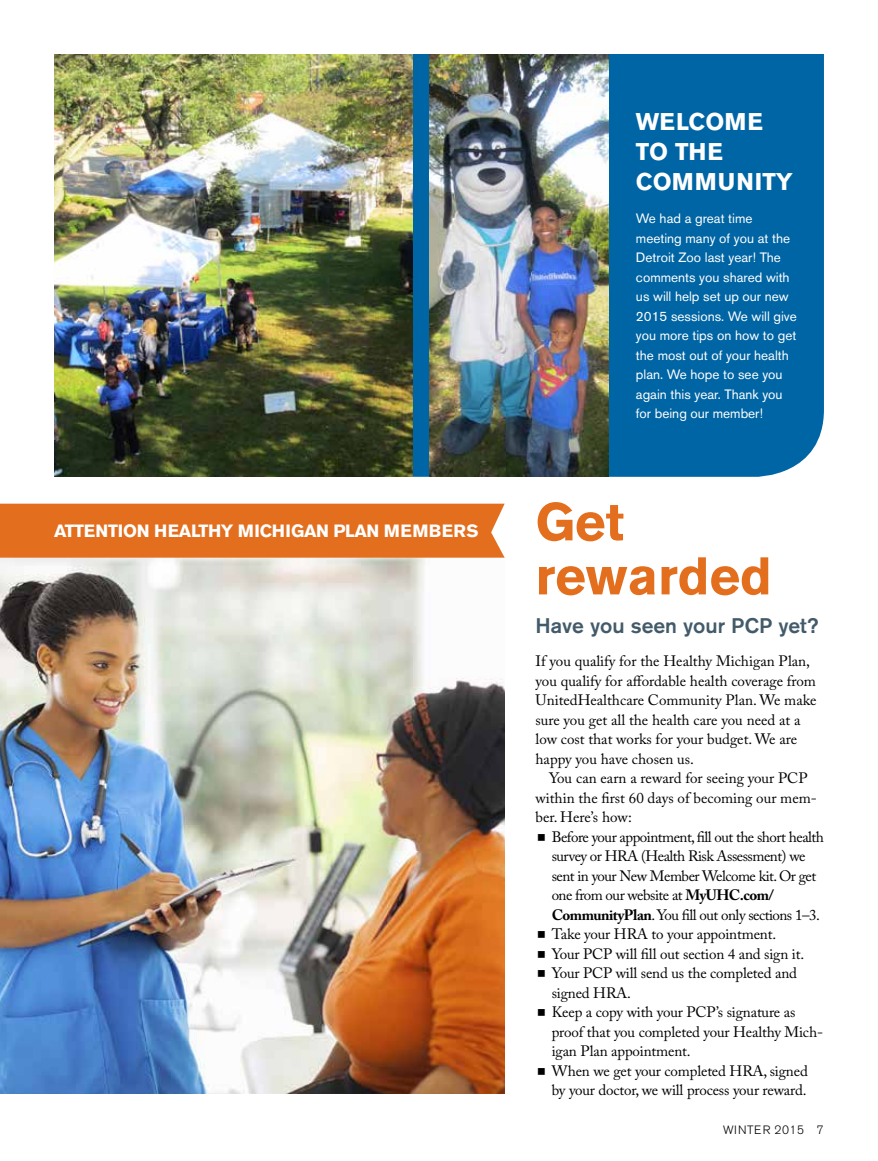
<style>
.page{position:relative;width:878px;height:1161px;background:#fff}
.page>*{position:absolute;margin:0;border:0;box-sizing:border-box;transform-origin:0 0}
.t1{font:700 52.5px/54px "Akzidenz Grotesk BE";color:#e36f1e}
.t2{font:700 24px/30px "Akzidenz Grotesk BE";color:#fff}
.t3{font:500 21px "Akzidenz Grotesk BE";color:#425a69}
.t4{font:700 17.7px "Akzidenz Grotesk BE";letter-spacing:-.02em;color:#fff}
.t5{font:15px/19.5px "Adobe Caslon Pro";letter-spacing:-.01em;color:#000}
.t6{font:13.5px/19.5px "Akzidenz Grotesk BE";color:#fff}
.t7{font:300 12px "Akzidenz Grotesk BE";letter-spacing:.05em;color:#000}
.s1{font-weight:700}
</style>
<div class="page">
<img style="left:0;top:558px;width:504px;height:535px">
<div style="left:413px;top:54px;width:411px;height:423px;background:#0065a4"></div>
<img style="left:54px;top:54px;width:359px;height:423px">
<img style="left:430px;top:54px;width:178px;height:423px">
<div style="left:0;top:504px;width:504px;height:54px;background:#e36f1e"></div>
<p class="t4" style="left:54px;top:521px;width:426px">ATTENTION HEALTHY MICHIGAN PLAN MEMBERS</p>
<h2 class="t2" style="left:636px;top:107px;width:158px">WELCOME<br>TO THE<br>COMMUNITY</h2>
<p class="t6" style="left:636px;top:209px;width:162px">We had a great time meeting many of you at the<br>Detroit Zoo last year! The comments you shared with us will help set up our new<br>2015 sessions. We will give you more tips on how to get the most out of your health plan. We hope to see you again this year. Thank you for being our member!</p>
<h1 class="t1" style="left:535px;top:495px;width:238px">Get rewarded</h1>
<h3 class="t3" style="left:535px;top:613px;width:285px">Have you seen your PCP yet?</h3>
<p class="t5" style="left:535px;top:651px;width:282px">If you qualify for the Healthy Michigan Plan, you qualify for affordable health coverage from UnitedHealthcare Community Plan. We make sure you get all the health care you need at a low cost that works for your budget. We are happy you have chosen us.</p>
<p class="t5" style="left:535px;top:768px;width:283px;text-indent:14px">You can earn a reward for seeing your PCP within the first 60 days of becoming our mem&shy;ber. Here’s how:</p>
<p class="t5" style="left:551px;top:827px;width:274px">Before your appointment, fill out the short health survey or HRA (Health Risk Assessment) we sent in your New Member Welcome kit. Or get one from our website at <span class="s1">MyUHC.com/ CommunityPlan</span>. You fill out only sections 1–3.<br>Take your HRA to your appointment.<br>Your PCP will fill out section 4 and sign it.<br>Your PCP will send us the completed and signed HRA.<br>Keep a copy with your PCP’s signature as proof that you completed your Healthy Mich&shy;igan Plan appointment.<br>When we get your completed HRA, signed by your doctor, we will process your reward.</p>
<p class="t7" style="left:723px;top:1123px;width:102px">WINTER 2015 7</p>
</div>
